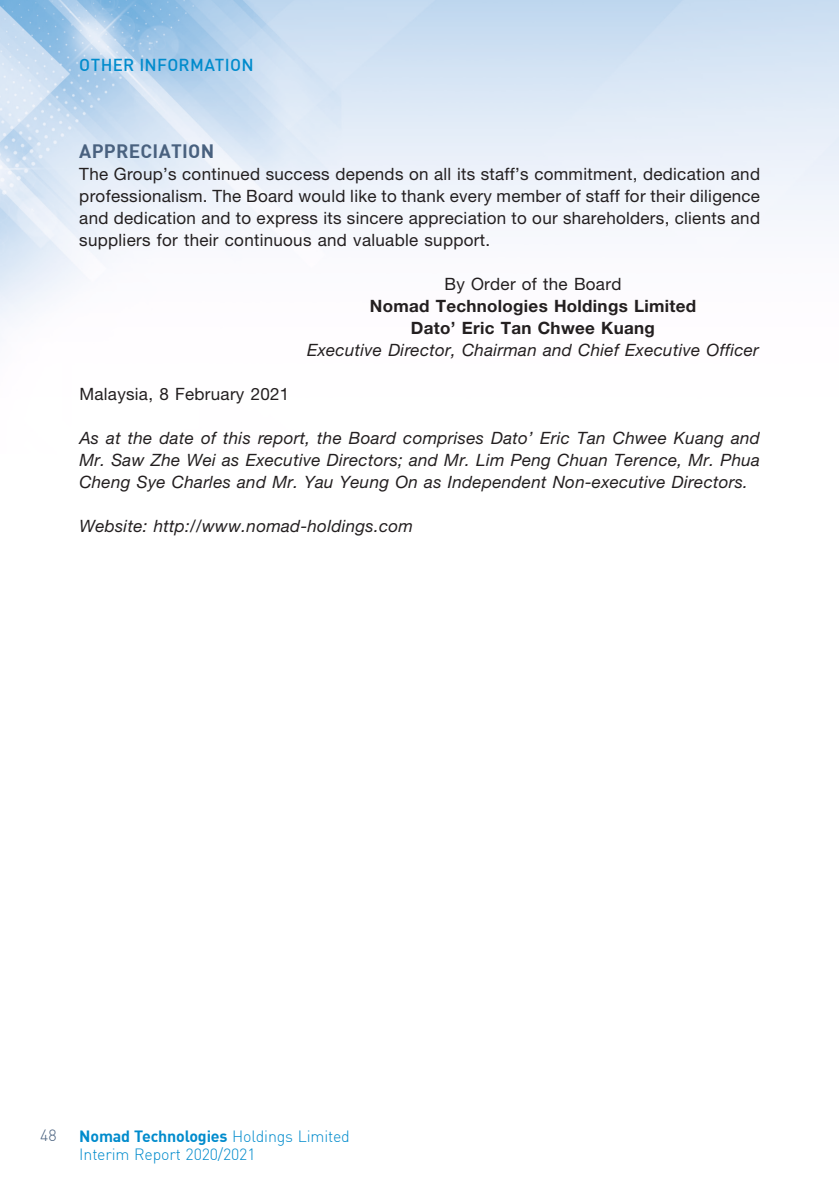
<style>
.page{position:relative;width:839px;height:1191px;background:#fff}
.page>*{position:absolute;margin:0;border:0;box-sizing:border-box;transform-origin:0 0}
.t1{font:700 19px "DIN";letter-spacing:.015em;color:#49617f}
.t2{font:17px/22px "Helvetica Neue LT Std";letter-spacing:.015em;color:#231f20;text-align:justify}
.t3{font:italic 17px/22px "Helvetica Neue LT Std";letter-spacing:.015em;color:#231f20;text-align:justify}
.t4{font:700 17px/22px "Helvetica Neue LT Std";letter-spacing:.015em;color:#231f20;text-align:center}
.t5{font:500 17px "DIN";letter-spacing:.02em;color:#008bcc}
.t6{font:300 16px/18px "DIN";letter-spacing:-.01em;color:#008bcc}
.t7{font:300 16px "DIN";color:#49617f}
.s1{font-weight:700}
</style>
<div class="page">
<img style="left:0;top:0;width:839px;height:323px">
<p class="t5" style="left:79px;top:53px;width:176px">OTHER INFORMATION</p>
<p class="t1" style="left:79px;top:139px;width:136px">APPRECIATION</p>
<p class="t2" style="left:79px;top:163px;width:682px">The Group’s continued success depends on all its staff’s commitment, dedication and professionalism. The Board would like to thank every member of staff for their diligence and dedication and to express its sincere appreciation to our shareholders, clients and suppliers for their continuous and valuable support.</p>
<p class="t2" style="left:444px;top:273px;width:179px">By Order of the Board</p>
<p class="t4" style="left:370px;top:295px;width:328px">Nomad Technologies Holdings Limited<br>Dato’ Eric Tan Chwee Kuang</p>
<p class="t3" style="left:307px;top:339px;width:453px">Executive Director, Chairman and Chief Executive Officer</p>
<p class="t2" style="left:79px;top:383px;width:212px">Malaysia, 8 February 2021</p>
<p class="t3" style="left:79px;top:427px;width:682px">As at the date of this report, the Board comprises Dato’ Eric Tan Chwee Kuang and Mr. Saw Zhe Wei as Executive Directors; and Mr. Lim Peng Chuan Terence, Mr. Phua Cheng Sye Charles and Mr. Yau Yeung On as Independent Non-executive Directors.</p>
<p class="t3" style="left:79px;top:515px;width:335px">Website: http://www.nomad-holdings.com</p>
<p class="t7" style="left:40px;top:1125px;width:18px">48</p>
<p class="t6" style="left:79px;top:1127px;width:272px"><span class="s1">Nomad Technologies</span> Holdings Limited<br>Interim Report 2020/2021</p>
</div>
